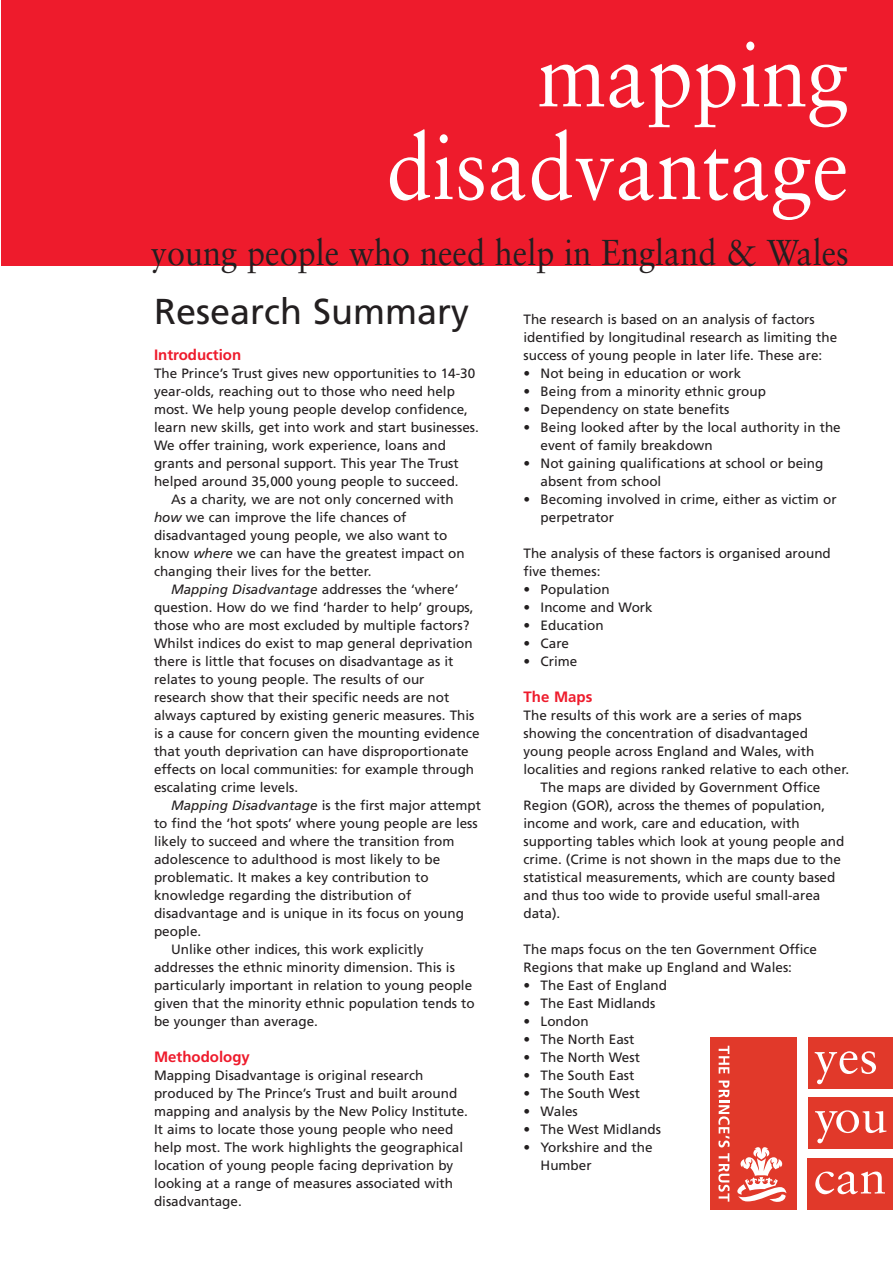
<style>
.page{position:relative;width:893px;height:1262px;background:#fff}
.page>*{position:absolute;margin:0;border:0;box-sizing:border-box;transform-origin:0 0}
.t1{font:91.5px/92.7px "Sabon";color:#fff;text-align:right;scale:.9 1}
.t2{font:36px "Sabon";color:#231f20;scale:.9 1}
.t3{font:36px "Frutiger";color:#231f20}
.t4{font:700 15px "Frutiger";color:#ee1b2c}
.t5{font:13.5px/18px "Frutiger";color:#231f20}
.t6{font:italic 13.5px "Frutiger";color:#231f20}
.s1{font-style:italic}
.s2{font-style:normal}
</style>
<div class="page">
<div style="left:1px;top:0;width:891px;height:265px;background:#ee1b2c"></div>
<div style="left:710px;top:1037px;width:86px;height:172px;background:#e1392a"></div>
<svg style="left:737px;top:1147px;width:49px;height:55px"></svg>
<svg style="left:718px;top:1045px;width:11px;height:28px"></svg>
<svg style="left:718px;top:1080px;width:11px;height:67px"></svg>
<svg style="left:718px;top:1153px;width:11px;height:48px"></svg>
<div style="left:808px;top:1097px;width:84px;height:52px;background:#e1392a"></div>
<div style="left:807px;top:1158px;width:85px;height:51px;background:#e1392a"></div>
<div style="left:807px;top:1037px;width:85px;height:51px;background:#e1392a"></div>
<svg style="left:814px;top:1051px;width:62px;height:33px"></svg>
<svg style="left:815px;top:1110px;width:71px;height:33px"></svg>
<svg style="left:815px;top:1171px;width:70px;height:23px"></svg>
<h1 class="t1" style="left:386px;top:36px;width:515px">mapping disadvantage</h1>
<h2 class="t2" style="left:151px;top:238px;width:777px">young people who need help in England &amp; Wales</h2>
<h2 class="t3" style="left:154px;top:297px;width:317px">Research Summary</h2>
<p class="t4" style="left:154px;top:349px;width:89px">Introduction</p>
<p class="t5" style="left:154px;top:365px;width:323px">The Prince’s Trust gives new opportunities to 14-30</p>
<p class="t5" style="left:154px;top:383px;width:302px">year-olds, reaching out to those who need help</p>
<p class="t5" style="left:154px;top:401px;width:315px">most. We help young people develop confidence,</p>
<p class="t5" style="left:154px;top:419px;width:326px">learn new skills, get into work and start businesses.</p>
<p class="t5" style="left:154px;top:437px;width:293px">We offer training, work experience, loans and</p>
<p class="t5" style="left:154px;top:455px;width:306px">grants and personal support. This year The Trust</p>
<p class="t5" style="left:154px;top:473px;width:306px">helped around 35,000 young people to succeed.</p>
<p class="t5" style="left:171px;top:491px;width:284px">As a charity, we are not only concerned with</p>
<p class="t5" style="left:154px;top:509px;width:254px"><span class="s1">how</span> we can improve the life chances of</p>
<p class="t5" style="left:154px;top:527px;width:295px">disadvantaged young people, we also want to</p>
<p class="t5" style="left:154px;top:545px;width:312px">know <span class="s1">where</span> we can have the greatest impact on</p>
<p class="t5" style="left:154px;top:563px;width:219px">changing their lives for the better.</p>
<p class="t6" style="left:171px;top:584px;width:289px">Mapping Disadvantage <span class="s2">addresses the ‘where’</span></p>
<p class="t5" style="left:154px;top:599px;width:321px">question. How do we find ‘harder to help’ groups,</p>
<p class="t5" style="left:154px;top:617px;width:317px">those who are most excluded by multiple factors?</p>
<p class="t5" style="left:154px;top:635px;width:320px">Whilst indices do exist to map general deprivation</p>
<p class="t5" style="left:154px;top:653px;width:301px">there is little that focuses on disadvantage as it</p>
<p class="t5" style="left:154px;top:671px;width:272px">relates to young people. The results of our</p>
<p class="t5" style="left:154px;top:689px;width:297px">research show that their specific needs are not</p>
<p class="t5" style="left:154px;top:707px;width:322px">always captured by existing generic measures. This</p>
<p class="t5" style="left:154px;top:725px;width:327px">is a cause for concern given the mounting evidence</p>
<p class="t5" style="left:154px;top:743px;width:316px">that youth deprivation can have disproportionate</p>
<p class="t5" style="left:154px;top:761px;width:322px">effects on local communities: for example through</p>
<p class="t5" style="left:154px;top:779px;width:146px">escalating crime levels.</p>
<p class="t5" style="left:171px;top:797px;width:311px"><span class="s1">Mapping Disadvantage</span> is the first major attempt</p>
<p class="t5" style="left:154px;top:815px;width:325px">to find the ‘hot spots’ where young people are less</p>
<p class="t5" style="left:154px;top:833px;width:302px">likely to succeed and where the transition from</p>
<p class="t5" style="left:154px;top:851px;width:288px">adolescence to adulthood is most likely to be</p>
<p class="t5" style="left:154px;top:869px;width:276px">problematic. It makes a key contribution to</p>
<p class="t5" style="left:154px;top:887px;width:259px">knowledge regarding the distribution of</p>
<p class="t5" style="left:154px;top:905px;width:311px">disadvantage and is unique in its focus on young</p>
<p class="t5" style="left:154px;top:923px;width:49px">people.</p>
<p class="t5" style="left:171px;top:941px;width:254px">Unlike other indices, this work explicitly</p>
<p class="t5" style="left:154px;top:959px;width:302px">addresses the ethnic minority dimension. This is</p>
<p class="t5" style="left:154px;top:977px;width:320px">particularly important in relation to young people</p>
<p class="t5" style="left:154px;top:995px;width:322px">given that the minority ethnic population tends to</p>
<p class="t5" style="left:154px;top:1013px;width:165px">be younger than average.</p>
<p class="t4" style="left:154px;top:1051px;width:97px">Methodology</p>
<p class="t5" style="left:154px;top:1067px;width:315px">Mapping Disadvantage is original research produced by The Prince’s Trust and built around mapping and analysis by the New Policy Institute.<br>It aims to locate those young people who need help most. The work highlights the geographical location of young people facing deprivation by looking at a range of measures associated with disadvantage.</p>
<p class="t5" style="left:523px;top:311px;width:315px">The research is based on an analysis of factors identified by longitudinal research as limiting the success of young people in later life. These are:</p>
<p class="t5" style="left:523px;top:365px;width:219px">• Not being in education or work</p>
<p class="t5" style="left:523px;top:383px;width:244px">• Being from a minority ethnic group</p>
<p class="t5" style="left:523px;top:401px;width:207px">• Dependency on state benefits</p>
<p class="t5" style="left:540px;top:419px;width:302px;text-indent:-17px">• Being looked after by the local authority in the event of family breakdown</p>
<p class="t5" style="left:540px;top:455px;width:284px;text-indent:-17px">• Not gaining qualifications at school or being absent from school</p>
<p class="t5" style="left:540px;top:491px;width:297px;text-indent:-17px">• Becoming involved in crime, either as victim or perpetrator</p>
<p class="t5" style="left:523px;top:545px;width:309px">The analysis of these factors is organised around five themes:</p>
<p class="t5" style="left:523px;top:581px;width:87px">• Population</p>
<p class="t5" style="left:523px;top:599px;width:131px">• Income and Work</p>
<p class="t5" style="left:523px;top:617px;width:81px">• Education</p>
<p class="t5" style="left:523px;top:635px;width:47px">• Care</p>
<p class="t5" style="left:523px;top:653px;width:55px">• Crime</p>
<p class="t4" style="left:523px;top:691px;width:70px">The Maps</p>
<p class="t5" style="left:523px;top:707px;width:279px">The results of this work are a series of maps</p>
<p class="t5" style="left:523px;top:725px;width:286px">showing the concentration of disadvantaged</p>
<p class="t5" style="left:523px;top:743px;width:292px">young people across England and Wales, with</p>
<p class="t5" style="left:523px;top:761px;width:327px">localities and regions ranked relative to each other.</p>
<p class="t5" style="left:540px;top:779px;width:281px">The maps are divided by Government Office</p>
<p class="t5" style="left:523px;top:797px;width:303px">Region (GOR), across the themes of population,</p>
<p class="t5" style="left:523px;top:815px;width:277px">income and work, care and education, with</p>
<p class="t5" style="left:523px;top:833px;width:322px">supporting tables which look at young people and</p>
<p class="t5" style="left:523px;top:851px;width:319px">crime. (Crime is not shown in the maps due to the</p>
<p class="t5" style="left:523px;top:869px;width:313px">statistical measurements, which are county based</p>
<p class="t5" style="left:523px;top:887px;width:298px">and thus too wide to provide useful small-area</p>
<p class="t5" style="left:523px;top:905px;width:38px">data).</p>
<p class="t5" style="left:523px;top:941px;width:295px">The maps focus on the ten Government Office<br>Regions that make up England and Wales:</p>
<p class="t5" style="left:523px;top:977px;width:145px">• The East of England</p>
<p class="t5" style="left:523px;top:995px;width:133px">• The East Midlands</p>
<p class="t5" style="left:523px;top:1013px;width:66px">• London</p>
<p class="t5" style="left:523px;top:1031px;width:112px">• The North East</p>
<p class="t5" style="left:523px;top:1049px;width:118px">• The North West</p>
<p class="t5" style="left:523px;top:1067px;width:112px">• The South East</p>
<p class="t5" style="left:523px;top:1085px;width:118px">• The South West</p>
<p class="t5" style="left:523px;top:1103px;width:56px">• Wales</p>
<p class="t5" style="left:523px;top:1121px;width:139px">• The West Midlands</p>
<p class="t5" style="left:540px;top:1139px;width:113px;text-indent:-17px">• Yorkshire and the<br>Humber</p>
</div>
